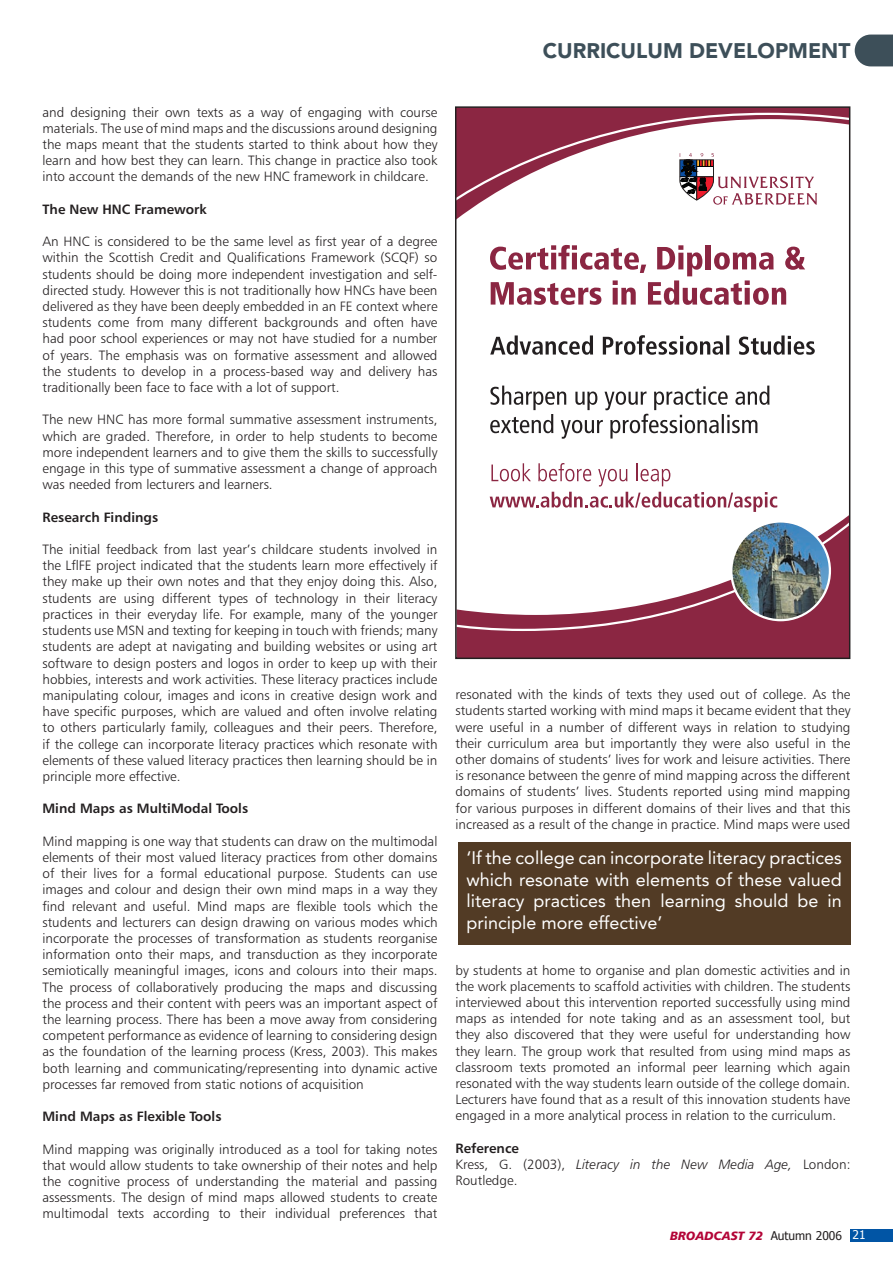
<style>
.page{position:relative;width:893px;height:1263px;background:#fff}
.page>*{position:absolute;margin:0;border:0;box-sizing:border-box;transform-origin:0 0}
.t1{font:900 21px "Avenir";color:#3d4f59}
.t2{font:18px/21.6px "Avenir";color:#fff;text-align:justify}
.t3{font:13.5px/16.2px "Humanist 777 BT Light B";color:#231f20;text-align:justify}
.t4{font:13.5px "Humanist 777 BT Bold B";color:#231f20}
.t5{font:13.5px "Humanist 777 BT Light Italic B";color:#231f20}
.t6{font:12px "Tahoma";color:#231f20}
.t7{font:12px "Humanist 777 BT Black Italic B";color:#b30437}
.s1{font-family:"Humanist 777 BT Light B"}
.s2{font-family:"Humanist 777 BT Black Italic B";color:#b30437}
.s3{color:#fff}
</style>
<div class="page">
<svg style="left:855px;top:35px;width:38px;height:31px"></svg>
<div style="left:458px;top:842px;width:392px;height:102px;background:#523b25"></div>
<div style="left:850px;top:1229px;width:43px;height:13px;background:#0155a5"></div>
<div style="left:458px;top:632px;width:389px;height:24px;background:#8b2642"></div>
<svg style="left:458px;top:516px;width:389px;height:116px"></svg>
<svg style="left:490px;top:245px;width:315px;height:60px"></svg>
<svg style="left:490px;top:335px;width:103px;height:20px"></svg>
<svg style="left:603px;top:335px;width:120px;height:20px"></svg>
<hr style="left:726px;top:335px;width:3px;height:19px;background:#231f20">
<svg style="left:739px;top:335px;width:76px;height:20px"></svg>
<svg style="left:490px;top:386px;width:279px;height:53px"></svg>
<svg style="left:490px;top:492px;width:287px;height:20px"></svg>
<svg style="left:491px;top:463px;width:40px;height:18px"></svg>
<svg style="left:538px;top:463px;width:53px;height:18px"></svg>
<svg style="left:598px;top:469px;width:29px;height:17px"></svg>
<svg style="left:636px;top:463px;width:34px;height:23px"></svg>
<svg style="left:456px;top:107px;width:394px;height:113px"></svg>
<img style="left:731px;top:521px;width:99px;height:99px;border-radius:50%">
<div style="left:730px;top:520px;width:101px;height:101px;border:2px solid #fff;border-radius:50%"></div>
<h1 class="t1" style="left:543px;top:38px;width:309px">CURRICULUM DEVELOPMENT</h1>
<p class="t3" style="left:43px;top:104px;width:396px">and designing their own texts as a way of engaging with course materials. The use of mind maps and the discussions around designing the maps meant that the students started to think about how they learn and how best they can learn. This change in practice also took into account the demands of the new HNC framework in childcare.</p>
<p class="t4" style="left:43px;top:201px;width:166px">The New HNC Framework</p>
<p class="t3" style="left:43px;top:233px;width:396px">An HNC is considered to be the same level as first year of a degree within the Scottish Credit and Qualifications Framework (SCQF) so students should be doing more independent investigation and self&shy;directed study. However this is not traditionally how HNCs have been delivered as they have been deeply embedded in an FE context where students come from many different backgrounds and often have had poor school experiences or may not have studied for a number of years. The emphasis was on formative assessment and allowed the students to develop in a process-based way and delivery has traditionally been face to face with a lot of support.</p>
<p class="t3" style="left:43px;top:411px;width:396px">The new HNC has more formal summative assessment instruments, which are graded. Therefore, in order to help students to become more independent learners and to give them the skills to successfully engage in this type of summative assessment a change of approach was needed from lecturers and learners.</p>
<p class="t4" style="left:43px;top:508px;width:117px">Research Findings</p>
<p class="t3" style="left:43px;top:541px;width:396px">The initial feedback from last year’s childcare students involved in the LflFE project indicated that the students learn more effectively if they make up their own notes and that they enjoy doing this. Also, students are using different types of technology in their literacy practices in their everyday life. For example, many of the younger students use MSN and texting for keeping in touch with friends; many students are adept at navigating and building websites or using art software to design posters and logos in order to keep up with their hobbies, interests and work activities. These literacy practices include manipulating colour, images and icons in creative design work and have specific purposes, which are valued and often involve relating to others particularly family, colleagues and their peers. Therefore, if the college can incorporate literacy practices which resonate with elements of these valued literacy practices then learning should be in principle more effective.</p>
<p class="t4" style="left:43px;top:800px;width:207px">Mind Maps as MultiModal Tools</p>
<p class="t3" style="left:43px;top:833px;width:396px">Mind mapping is one way that students can draw on the multimodal elements of their most valued literacy practices from other domains of their lives for a formal educational purpose. Students can use images and colour and design their own mind maps in a way they find relevant and useful. Mind maps are flexible tools which the students and lecturers can design drawing on various modes which incorporate the processes of transformation as students reorganise information onto their maps, and transduction as they incorporate semiotically meaningful images, icons and colours into their maps.<br>The process of collaboratively producing the maps and discussing the process and their content with peers was an important aspect of the learning process. There has been a move away from considering competent performance as evidence of learning to considering design as the foundation of the learning process (Kress, 2003). This makes both learning and communicating/representing into dynamic active processes far removed from static notions of acquisition</p>
<p class="t4" style="left:43px;top:1108px;width:181px">Mind Maps as Flexible Tools</p>
<p class="t3" style="left:43px;top:1140px;width:396px">Mind mapping was originally introduced as a tool for taking notes that would allow students to take ownership of their notes and help the cognitive process of understanding the material and passing assessments. The design of mind maps allowed students to create multimodal texts according to their individual preferences that</p>
<p class="t3" style="left:455px;top:686px;width:396px">resonated with the kinds of texts they used out of college. As the students started working with mind maps it became evident that they were useful in a number of different ways in relation to studying their curriculum area but importantly they were also useful in the other domains of students’ lives for work and leisure activities. There is resonance between the genre of mind mapping across the different domains of students’ lives. Students reported using mind mapping for various purposes in different domains of their lives and that this increased as a result of the change in practice. Mind maps were used</p>
<h2 class="t2" style="left:466px;top:847px;width:377px">‘If the college can incorporate literacy practices which resonate with elements of these valued literacy practices then learning should be in principle more effective’</h2>
<p class="t3" style="left:455px;top:962px;width:396px">by students at home to organise and plan domestic activities and in the work placements to scaffold activities with children. The students interviewed about this intervention reported successfully using mind maps as intended for note taking and as an assessment tool, but they also discovered that they were useful for understanding how they learn. The group work that resulted from using mind maps as classroom texts promoted an informal peer learning which again resonated with the way students learn outside of the college domain.<br>Lecturers have found that as a result of this innovation students have engaged in a more analytical process in relation to the curriculum.</p>
<p class="t4" style="left:455px;top:1140px;width:65px">Reference</p>
<p class="t5" style="left:455px;top:1156px;width:396px"><span class="s1">Kress, G. (2003),</span> Literacy in the New Media Age, <span class="s1">London:</span></p>
<p class="t3" style="left:455px;top:1172px;width:63px">Routledge.</p>
<p class="t7" style="left:670px;top:1227px;width:17px">BROADCAST</p>
<p class="t6" style="left:748px;top:1228px;width:116px"><span class="s2">72</span> Autumn 2006 <span class="s3">21</span></p>
</div>
